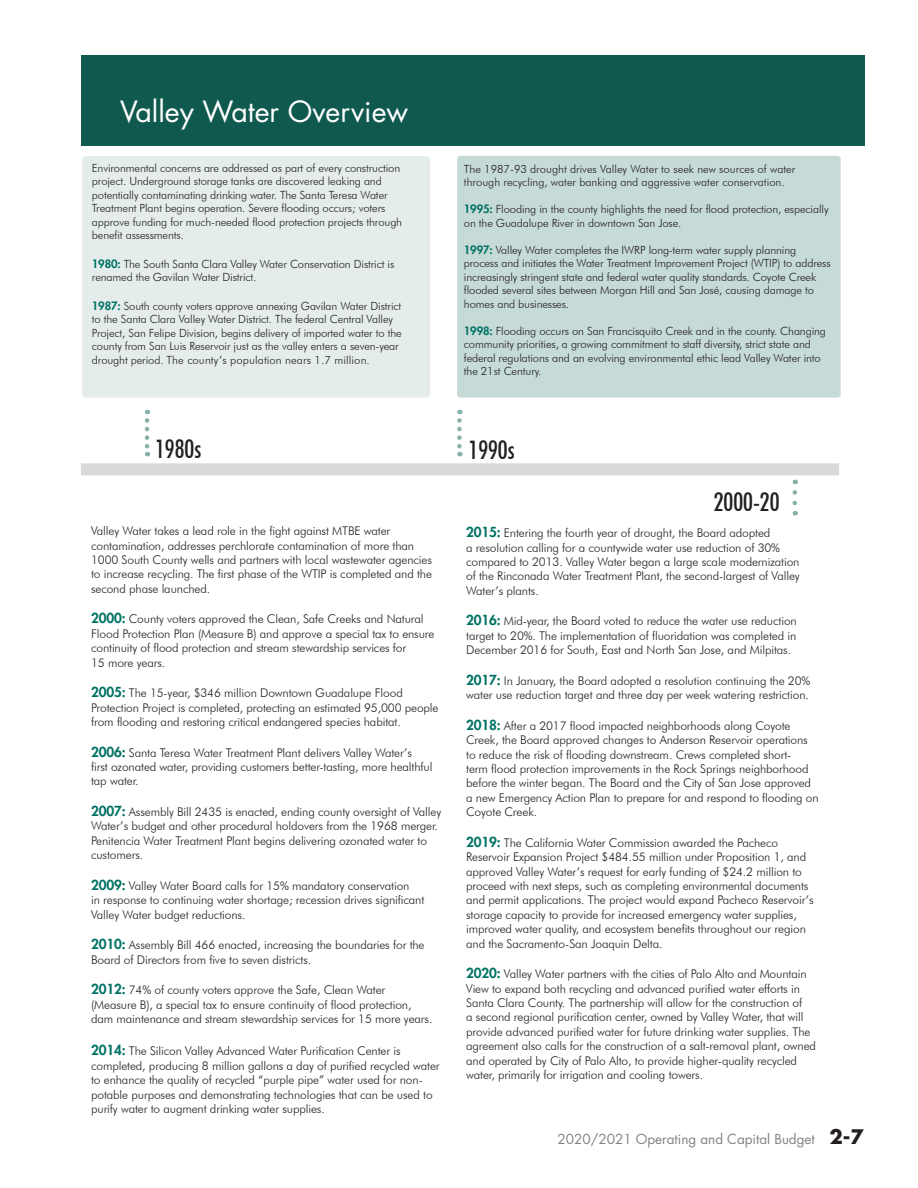
<style>
.page{position:relative;width:918px;height:1188px;background:#fff}
.page>*{position:absolute;margin:0;border:0;box-sizing:border-box;transform-origin:0 0}
.t1{font:28.5px "Futura Std";color:#fff}
.t2{font:500 condensed 25.5px "Futura BT";color:#231f20}
.t3{font:13.5px "Futura Std";color:#808285}
.t4{font:300 12px/14.4px "Futura BT";letter-spacing:-.01em;color:#231f20}
.Normal__Web{font:300 11.25px/13.5px "Futura BT";letter-spacing:-.01em;color:#231f20}
.s1{font-family:"Futura Std";font-weight:800;color:#007263}
.s2{font-family:"Futura Std";font-weight:800;font-size:13.5px;color:#007263}
.s3{font-weight:700;font-size:19.5px;color:#231f20}
</style>
<div class="page">
<div style="left:82px;top:55px;width:783px;height:91px;background:#0f594e"></div>
<svg style="left:793px;top:492px;width:4px;height:23px"></svg>
<svg style="left:145px;top:420px;width:4px;height:36px"></svg>
<svg style="left:457px;top:420px;width:5px;height:36px"></svg>
<div style="left:81px;top:463px;width:758px;height:12px;background:#d8d9db"></div>
<div style="left:82px;top:156px;width:348px;height:242px;background:#e4edeb;border-radius:3px"></div>
<div style="left:457px;top:156px;width:384px;height:242px;background:#c6dad7;border-radius:3px"></div>
<h1 class="t1" style="left:120px;top:93px;width:290px">Valley Water Overview</h1>
<p class="Normal__Web" style="left:92px;top:161px;width:312px">Environmental concerns are addressed as part of every construction project. Underground storage tanks are discovered leaking and potentially contaminating drinking water. The Santa Teresa Water Treatment Plant begins operation. Severe flooding occurs; voters approve funding for much-needed flood protection projects through benefit assessments.</p>
<p class="Normal__Web" style="left:92px;top:257px;width:304px"><span class="s1">1980:</span> The South Santa Clara Valley Water Conservation District is renamed the Gavilan Water District.</p>
<p class="Normal__Web" style="left:92px;top:299px;width:311px"><span class="s1">1987:</span> South county voters approve annexing Gavilan Water District to the Santa Clara Valley Water District. The federal Central Valley Project, San Felipe Division, begins delivery of imported water to the county from San Luis Reservoir just as the valley enters a seven-year drought period. The county’s population nears 1.7 million.</p>
<p class="Normal__Web" style="left:464px;top:162px;width:333px">The 1987-93 drought drives Valley Water to seek new sources of water through recycling, water banking and aggressive water conservation.</p>
<p class="Normal__Web" style="left:464px;top:202px;width:366px"><span class="s1">1995:</span> Flooding in the county highlights the need for flood protection, especially on the Guadalupe River in downtown San Jose.</p>
<p class="Normal__Web" style="left:464px;top:243px;width:368px"><span class="s1">1997:</span> Valley Water completes the IWRP long-term water supply planning process and initiates the Water Treatment Improvement Project (WTIP) to address increasingly stringent state and federal water quality standards. Coyote Creek flooded several sites between Morgan Hill and San José, causing damage to homes and businesses.</p>
<p class="Normal__Web" style="left:464px;top:324px;width:364px"><span class="s1">1998:</span> Flooding occurs on San Francisquito Creek and in the county. Changing community priorities, a growing commitment to staff diversity, strict state and federal regulations and an evolving environmental ethic lead Valley Water into the 21st Century.</p>
<p class="t2" style="left:155px;top:434px;width:48px">1980s</p>
<p class="t2" style="left:469px;top:434px;width:48px">1990s</p>
<p class="t2" style="left:714px;top:486px;width:67px">2000-20</p>
<p class="t4" style="left:91px;top:524px;width:342px">Valley Water takes a lead role in the fight against MTBE water contamination, addresses perchlorate contamination of more than 1000 South County wells and partners with local wastewater agencies to increase recycling. The first phase of the WTIP is completed and the second phase launched.</p>
<p class="t4" style="left:91px;top:612px;width:345px"><span class="s2">2000:</span> County voters approved the Clean, Safe Creeks and Natural Flood Protection Plan (Measure B) and approve a special tax to ensure continuity of flood protection and stream stewardship services for<br>15 more years.</p>
<p class="t4" style="left:91px;top:686px;width:349px"><span class="s2">2005:</span> The 15-year, $346 million Downtown Guadalupe Flood<br>Protection Project is completed, protecting an estimated 95,000 people from flooding and restoring critical endangered species habitat.</p>
<p class="t4" style="left:91px;top:745px;width:343px"><span class="s2">2006:</span> Santa Teresa Water Treatment Plant delivers Valley Water’s<br>first ozonated water, providing customers better-tasting, more healthful tap water.</p>
<p class="t4" style="left:91px;top:804px;width:352px"><span class="s2">2007:</span> Assembly Bill 2435 is enacted, ending county oversight of Valley Water’s budget and other procedural holdovers from the 1968 merger.<br>Penitencia Water Treatment Plant begins delivering ozonated water to customers.</p>
<p class="t4" style="left:91px;top:878px;width:335px"><span class="s2">2009:</span> Valley Water Board calls for 15% mandatory conservation<br>in response to continuing water shortage; recession drives significant<br>Valley Water budget reductions.</p>
<p class="t4" style="left:91px;top:938px;width:335px"><span class="s2">2010:</span> Assembly Bill 466 enacted, increasing the boundaries for the<br>Board of Directors from five to seven districts.</p>
<p class="t4" style="left:91px;top:983px;width:296px"><span class="s2">2012:</span> 74% of county voters approve the Safe, Clean Water</p>
<p class="t4" style="left:91px;top:997px;width:343px">(Measure B), a special tax to ensure continuity of flood protection, dam maintenance and stream stewardship services for 15 more years.</p>
<p class="t4" style="left:91px;top:1044px;width:350px"><span class="s2">2014:</span> The Silicon Valley Advanced Water Purification Center is completed, producing 8 million gallons a day of purified recycled water to enhance the quality of recycled “purple pipe” water used for non&shy;potable purposes and demonstrating technologies that can be used to purify water to augment drinking water supplies.</p>
<p class="t4" style="left:466px;top:526px;width:335px"><span class="s2">2015:</span> Entering the fourth year of drought, the Board adopted<br>a resolution calling for a countywide water use reduction of 30% compared to 2013. Valley Water began a large scale modernization of the Rinconada Water Treatment Plant, the second-largest of Valley Water’s plants.</p>
<p class="t4" style="left:466px;top:614px;width:332px;text-align:justify"><span class="s2">2016:</span> Mid-year, the Board voted to reduce the water use reduction target to 20%. The implementation of fluoridation was completed in December 2016 for South, East and North San Jose, and Milpitas.</p>
<p class="t4" style="left:466px;top:673px;width:346px"><span class="s2">2017:</span> In January, the Board adopted a resolution continuing the 20% water use reduction target and three day per week watering restriction.</p>
<p class="t4" style="left:466px;top:718px;width:354px"><span class="s2">2018:</span> After a 2017 flood impacted neighborhoods along Coyote Creek, the Board approved changes to Anderson Reservoir operations to reduce the risk of flooding downstream. Crews completed short-<br>term flood protection improvements in the Rock Springs neighborhood before the winter began. The Board and the City of San Jose approved a new Emergency Action Plan to prepare for and respond to flooding on Coyote Creek.</p>
<p class="t4" style="left:466px;top:835px;width:349px"><span class="s2">2019:</span> The California Water Commission awarded the Pacheco Reservoir Expansion Project $484.55 million under Proposition 1, and approved Valley Water’s request for early funding of $24.2 million to proceed with next steps, such as completing environmental documents and permit applications. The project would expand Pacheco Reservoir’s storage capacity to provide for increased emergency water supplies, improved water quality, and ecosystem benefits throughout our region and the Sacramento-San Joaquin Delta.</p>
<p class="t4" style="left:466px;top:967px;width:351px"><span class="s2">2020:</span> Valley Water partners with the cities of Palo Alto and Mountain View to expand both recycling and advanced purified water efforts in Santa Clara County. The partnership will allow for the construction of<br>a second regional purification center, owned by Valley Water, that will provide advanced purified water for future drinking water supplies. The agreement also calls for the construction of a salt-removal plant, owned and operated by City of Palo Alto, to provide higher-quality recycled water, primarily for irrigation and cooling towers.</p>
<p class="t3" style="left:557px;top:1130px;width:308px">2020/2021 Operating and Capital Budget <span class="s3">2-7</span></p>
</div>
